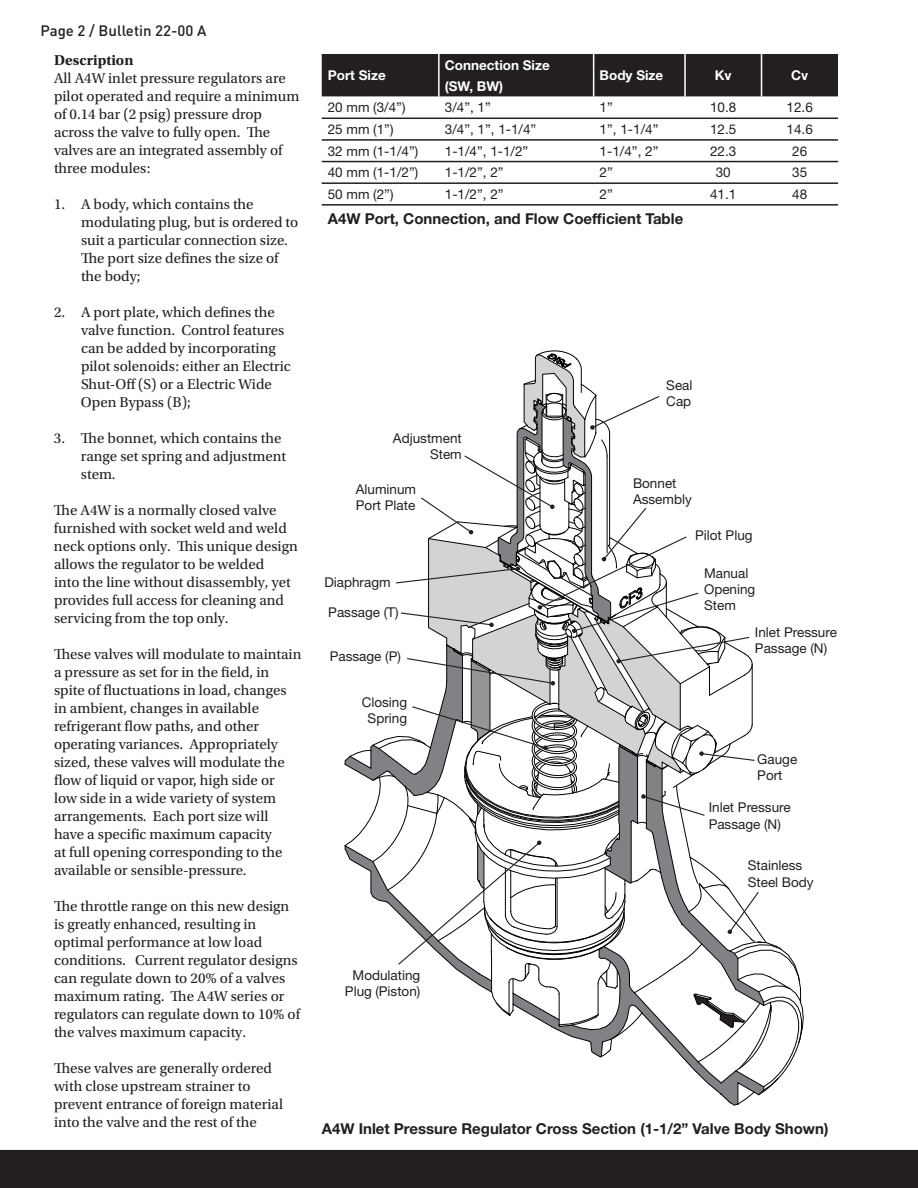
<style>
.page{position:relative;width:918px;height:1188px;background:#fff}
.page>*{position:absolute;margin:0;border:0;box-sizing:border-box;transform-origin:0 0}
.t1{font:15px/18px "Utopia Std";color:#231f20}
.t2{font:700 15px "Helvetica Neue LT Std";color:#231f20}
.t3{font:500 15px "DINOT";color:#231f20}
.t4{font:700 15px "Utopia Std";color:#231f20}
.t5{font:13.5px/16.2px "Helvetica Neue LT Std";color:#231f20}
.t6{font:700 13.5px/21px "Helvetica Neue LT Std";color:#fff}
</style>
<div class="page">
<div style="left:0;top:1150px;width:918px;height:38px;background:#231f20"></div>
<div style="left:322px;top:54px;width:516px;height:43px;background:#231f20"></div>
<svg style="left:322px;top:117px;width:516px;height:46px"></svg>
<hr style="left:322px;top:118px;width:516px;height:1px;background:#231f20">
<hr style="left:322px;top:139px;width:516px;height:2px;background:#231f20">
<hr style="left:322px;top:161px;width:516px;height:1px;background:#231f20">
<hr style="left:322px;top:182px;width:516px;height:2px;background:#231f20">
<hr style="left:438px;top:54px;width:2px;height:43px;background:#fff">
<hr style="left:593px;top:54px;width:1px;height:43px;background:#fff">
<hr style="left:684px;top:54px;width:2px;height:43px;background:#fff">
<hr style="left:761px;top:54px;width:1px;height:43px;background:#fff">
<hr style="left:322px;top:204px;width:516px;height:2px;background:#231f20">
<svg style="left:344px;top:350px;width:460px;height:755px"></svg>
<p class="t3" style="left:40px;top:25px;width:168px">Page 2 / Bulletin 22-00 A</p>
<p class="t4" style="left:54px;top:54px;width:81px">Description</p>
<p class="t1" style="left:54px;top:70px;width:247px">All A4W inlet pressure regulators are pilot operated and require a minimum of 0.14 bar (2 psig) pressure drop across the valve to fully open. The valves are an integrated assembly of three modules:</p>
<p class="t1" style="left:81px;top:196px;width:219px;text-indent:-27px">1. A body, which contains the modulating plug, but is ordered to suit a particular connection size.<br>The port size defines the size of the body;</p>
<p class="t1" style="left:81px;top:304px;width:211px;text-indent:-27px">2. A port plate, which defines the valve function. Control features can be added by incorporating pilot solenoids: either an Electric<br>Shut-Off (S) or a Electric Wide<br>Open Bypass (B);</p>
<p class="t1" style="left:81px;top:430px;width:207px;text-indent:-27px">3. The bonnet, which contains the range set spring and adjustment stem.</p>
<p class="t1" style="left:54px;top:502px;width:245px">The A4W is a normally closed valve furnished with socket weld and weld neck options only. This unique design allows the regulator to be welded<br>into the line without disassembly, yet provides full access for cleaning and servicing from the top only.</p>
<p class="t1" style="left:54px;top:646px;width:249px">These valves will modulate to maintain a pressure as set for in the field, in spite of fluctuations in load, changes in ambient, changes in available refrigerant flow paths, and other operating variances. Appropriately sized, these valves will modulate the flow of liquid or vapor, high side or<br>low side in a wide variety of system arrangements. Each port size will have a specific maximum capacity<br>at full opening corresponding to the available or sensible-pressure.</p>
<p class="t1" style="left:54px;top:898px;width:247px">The throttle range on this new design is greatly enhanced, resulting in optimal performance at low load conditions. Current regulator designs can regulate down to 20% of a valves maximum rating. The A4W series or regulators can regulate down to 10% of the valves maximum capacity.</p>
<p class="t1" style="left:54px;top:1060px;width:231px">These valves are generally ordered with close upstream strainer to prevent entrance of foreign material into the valve and the rest of the</p>
<p class="t6" style="left:328px;top:66px;width:60px">Port Size</p>
<p class="t6" style="left:445px;top:56px;width:107px">Connection Size (SW, BW)</p>
<p class="t6" style="left:600px;top:66px;width:65px">Body Size</p>
<p class="t6" style="left:715px;top:66px;width:18px">Kv</p>
<p class="t6" style="left:791px;top:66px;width:19px">Cv</p>
<p class="t5" style="left:328px;top:100px;width:79px">20 mm (3/4”)</p>
<p class="t5" style="left:445px;top:100px;width:48px">3/4”, 1”</p>
<p class="t5" style="left:600px;top:100px;width:15px">1”</p>
<p class="t5" style="left:710px;top:100px;width:28px">10.8</p>
<p class="t5" style="left:787px;top:100px;width:28px">12.6</p>
<p class="t5" style="left:328px;top:122px;width:67px">25 mm (1”)</p>
<p class="t5" style="left:445px;top:122px;width:93px">3/4”, 1”, 1-1/4”</p>
<p class="t5" style="left:600px;top:122px;width:60px">1”, 1-1/4”</p>
<p class="t5" style="left:710px;top:122px;width:28px">12.5</p>
<p class="t5" style="left:787px;top:122px;width:28px">14.6</p>
<p class="t5" style="left:328px;top:144px;width:92px">32 mm (1-1/4”)</p>
<p class="t5" style="left:445px;top:144px;width:85px">1-1/4”, 1-1/2”</p>
<p class="t5" style="left:600px;top:144px;width:60px">1-1/4”, 2”</p>
<p class="t5" style="left:710px;top:144px;width:28px">22.3</p>
<p class="t5" style="left:792px;top:144px;width:17px">26</p>
<p class="t5" style="left:328px;top:165px;width:92px">40 mm (1-1/2”)</p>
<p class="t5" style="left:445px;top:165px;width:60px">1-1/2”, 2”</p>
<p class="t5" style="left:600px;top:165px;width:15px">2”</p>
<p class="t5" style="left:716px;top:165px;width:17px">30</p>
<p class="t5" style="left:792px;top:165px;width:17px">35</p>
<p class="t5" style="left:328px;top:187px;width:67px">50 mm (2”)</p>
<p class="t5" style="left:445px;top:187px;width:60px">1-1/2”, 2”</p>
<p class="t5" style="left:600px;top:187px;width:15px">2”</p>
<p class="t5" style="left:710px;top:187px;width:28px">41.1</p>
<p class="t5" style="left:792px;top:187px;width:17px">48</p>
<p class="t2" style="left:328px;top:213px;width:357px">A4W Port, Connection, and Flow Coefficient Table</p>
<p class="t5" style="left:393px;top:431px;width:70px;text-align:right">Adjustment<br>Stem</p>
<p class="t5" style="left:356px;top:482px;width:62px">Aluminum<br>Port Plate</p>
<p class="t5" style="left:324px;top:575px;width:68px">Diaphragm</p>
<p class="t5" style="left:328px;top:605px;width:72px">Passage (T)</p>
<p class="t5" style="left:330px;top:650px;width:73px">Passage (P)</p>
<p class="t5" style="left:362px;top:695px;width:47px;text-align:center">Closing<br>Spring</p>
<p class="t5" style="left:345px;top:968px;width:77px;text-align:center">Modulating<br>Plug (Piston)</p>
<p class="t5" style="left:666px;top:378px;width:28px">Seal<br>Cap</p>
<p class="t5" style="left:633px;top:476px;width:60px">Bonnet<br>Assembly</p>
<p class="t5" style="left:695px;top:528px;width:59px">Pilot Plug</p>
<p class="t5" style="left:704px;top:566px;width:53px">Manual<br>Opening<br>Stem</p>
<p class="t5" style="left:755px;top:625px;width:84px">Inlet Pressure<br>Passage (N)</p>
<p class="t5" style="left:757px;top:752px;width:42px">Gauge<br>Port</p>
<p class="t5" style="left:709px;top:801px;width:84px">Inlet Pressure<br>Passage (N)</p>
<p class="t5" style="left:748px;top:859px;width:67px">Stainless<br>Steel Body</p>
<p class="t2" style="left:322px;top:1123px;width:508px">A4W Inlet Pressure Regulator Cross Section (1-1/2” Valve Body Shown)</p>
</div>
